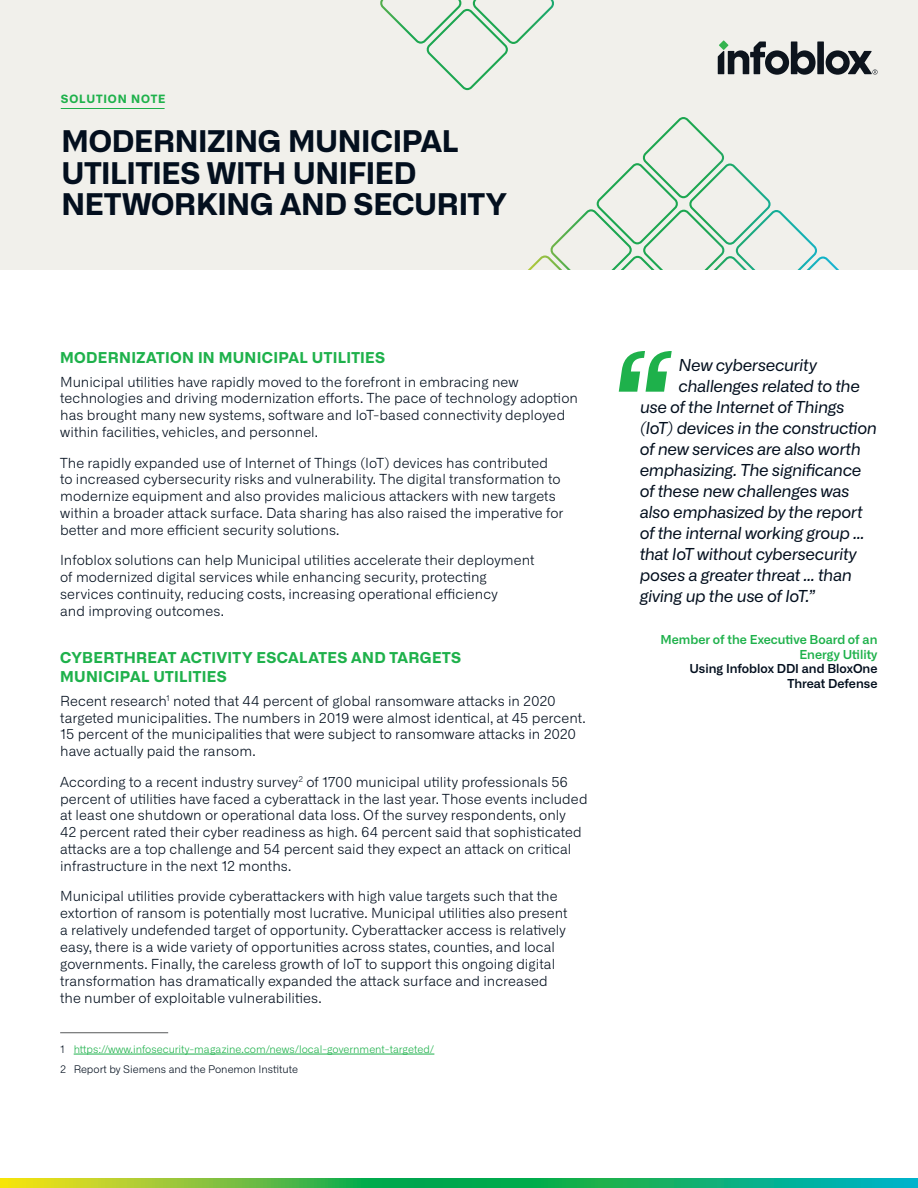
<style>
.page{position:relative;width:918px;height:1188px;background:#fff}
.page>*{position:absolute;margin:0;border:0;box-sizing:border-box;transform-origin:0 0}
.t1{font:700 30px/31.5px "Alliance No.2";letter-spacing:-.01em;color:#030f1e}
.quote{font:italic 16.5px "Alliance No.1";letter-spacing:-.025em;color:#030f1e}
.Heading_Level_1{font:700 15px/19.5px "Alliance No.2";letter-spacing:.02em;color:#1eb14b}
.body_text{font:300 13.8px/16.8px "Alliance No.1";letter-spacing:.005em;color:#030f1e}
.Quote_-_Name{font:600 12.3px/14.9px "Alliance No.1";color:#1eb14b;text-align:right}
.Quote-Designation{font:600 12.3px/14.9px "Alliance No.1";color:#030f1e;text-align:right}
.t2{font:700 11.55px "Alliance No.2";letter-spacing:.075em;color:#1eb14b}
.Footnote{font:300 10.5px "Alliance No.1";color:#1eb14b}
.Footnote-2{font:300 10.5px "Alliance No.1";color:#030f1e}
.s1{color:#030f1e}
</style>
<div class="page">
<div style="left:0;top:0;width:918px;height:270px;background:#f1f0eb"></div>
<svg style="left:380px;top:0;width:174px;height:90px"></svg>
<svg style="left:528px;top:117px;width:311px;height:153px"></svg>
<hr style="left:61px;top:108px;width:104px;height:1px;background:#1eb14b">
<svg style="left:0;top:1179px;width:918px;height:9px;background:#3db859"></svg>
<div style="left:817px;top:41px;width:7px;height:33px;background:#0d141d"></div>
<svg style="left:826px;top:50px;width:52px;height:25px"></svg>
<svg style="left:718px;top:41px;width:98px;height:34px"></svg>
<hr style="left:60px;top:1032px;width:108px;height:1px;background:#57585a">
<hr style="left:74px;top:1054px;width:360px;height:1px;background:#1eb14b">
<svg style="left:619px;top:351px;width:53px;height:41px"></svg>
<p class="t2" style="left:61px;top:91px;width:106px">SOLUTION NOTE</p>
<p class="t1" style="left:62px;top:126px;width:447px">MODERNIZING MUNICIPAL<br>UTILITIES WITH UNIFIED<br>NETWORKING AND SECURITY</p>
<p class="Heading_Level_1" style="left:60px;top:348px;width:327px">MODERNIZATION IN MUNICIPAL UTILITIES</p>
<p class="body_text" style="left:60px;top:373px;width:519px">Municipal utilities have rapidly moved to the forefront in embracing new technologies and driving modernization efforts. The pace of technology adoption has brought many new systems, software and IoT-based connectivity deployed within facilities, vehicles, and personnel.</p>
<p class="body_text" style="left:60px;top:454px;width:505px">The rapidly expanded use of Internet of Things (IoT) devices has contributed to increased cybersecurity risks and vulnerability. The digital transformation to modernize equipment and also provides malicious attackers with new targets within a broader attack surface. Data sharing has also raised the imperative for better and more efficient security solutions.</p>
<p class="body_text" style="left:60px;top:552px;width:476px">Infoblox solutions can help Municipal utilities accelerate their deployment of modernized digital services while enhancing security, protecting services continuity, reducing costs, increasing operational efficiency<br>and improving outcomes.</p>
<p class="Heading_Level_1" style="left:60px;top:647px;width:403px">CYBERTHREAT ACTIVITY ESCALATES AND TARGETS<br>MUNICIPAL UTILITIES</p>
<p class="body_text" style="left:60px;top:692px;width:527px">Recent research<sup>1</sup> noted that 44 percent of global ransomware attacks in 2020 targeted municipalities. The numbers in 2019 were almost identical, at 45 percent.<br>15 percent of the municipalities that were subject to ransomware attacks in 2020 have actually paid the ransom.</p>
<p class="body_text" style="left:60px;top:773px;width:529px">According to a recent industry survey<sup>2</sup> of 1700 municipal utility professionals 56 percent of utilities have faced a cyberattack in the last year. Those events included at least one shutdown or operational data loss. Of the survey respondents, only<br>42 percent rated their cyber readiness as high. 64 percent said that sophisticated attacks are a top challenge and 54 percent said they expect an attack on critical infrastructure in the next 12 months.</p>
<p class="body_text" style="left:60px;top:888px;width:509px">Municipal utilities provide cyberattackers with high value targets such that the extortion of ransom is potentially most lucrative. Municipal utilities also present a relatively undefended target of opportunity. Cyberattacker access is relatively easy, there is a wide variety of opportunities across states, counties, and local governments. Finally, the careless growth of IoT to support this ongoing digital transformation has dramatically expanded the attack surface and increased the number of exploitable vulnerabilities.</p>
<p class="Footnote" style="left:60px;top:1043px;width:376px"><span class="s1">1</span> https://www.infosecurity-magazine.com/news/local-government-targeted/</p>
<p class="Footnote-2" style="left:60px;top:1063px;width:239px">2 Report by Siemens and the Ponemon Institute</p>
<p class="quote" style="left:678px;top:355px;width:140px">New cybersecurity</p>
<p class="quote" style="left:678px;top:376px;width:183px">challenges related to the</p>
<p class="quote" style="left:640px;top:397px;width:206px">use of the Internet of Things</p>
<p class="quote" style="left:640px;top:418px;width:239px">(IoT) devices in the construction</p>
<p class="quote" style="left:640px;top:439px;width:223px">of new services are also worth</p>
<p class="quote" style="left:640px;top:460px;width:223px">emphasizing. The significance</p>
<p class="quote" style="left:640px;top:481px;width:211px">of these new challenges was</p>
<p class="quote" style="left:640px;top:502px;width:225px">also emphasized by the report</p>
<p class="quote" style="left:640px;top:523px;width:227px">of the internal working group ...</p>
<p class="quote" style="left:640px;top:544px;width:218px">that IoT without cybersecurity</p>
<p class="quote" style="left:640px;top:565px;width:214px">poses a greater threat ... than</p>
<p class="quote" style="left:640px;top:586px;width:177px">giving up the use of IoT.”</p>
<p class="Quote_-_Name" style="left:660px;top:632px;width:219px">Member of the Executive Board of an<br>Energy Utility</p>
<p class="Quote-Designation" style="left:689px;top:661px;width:190px">Using Infoblox DDI and BloxOne<br>Threat Defense</p>
</div>
